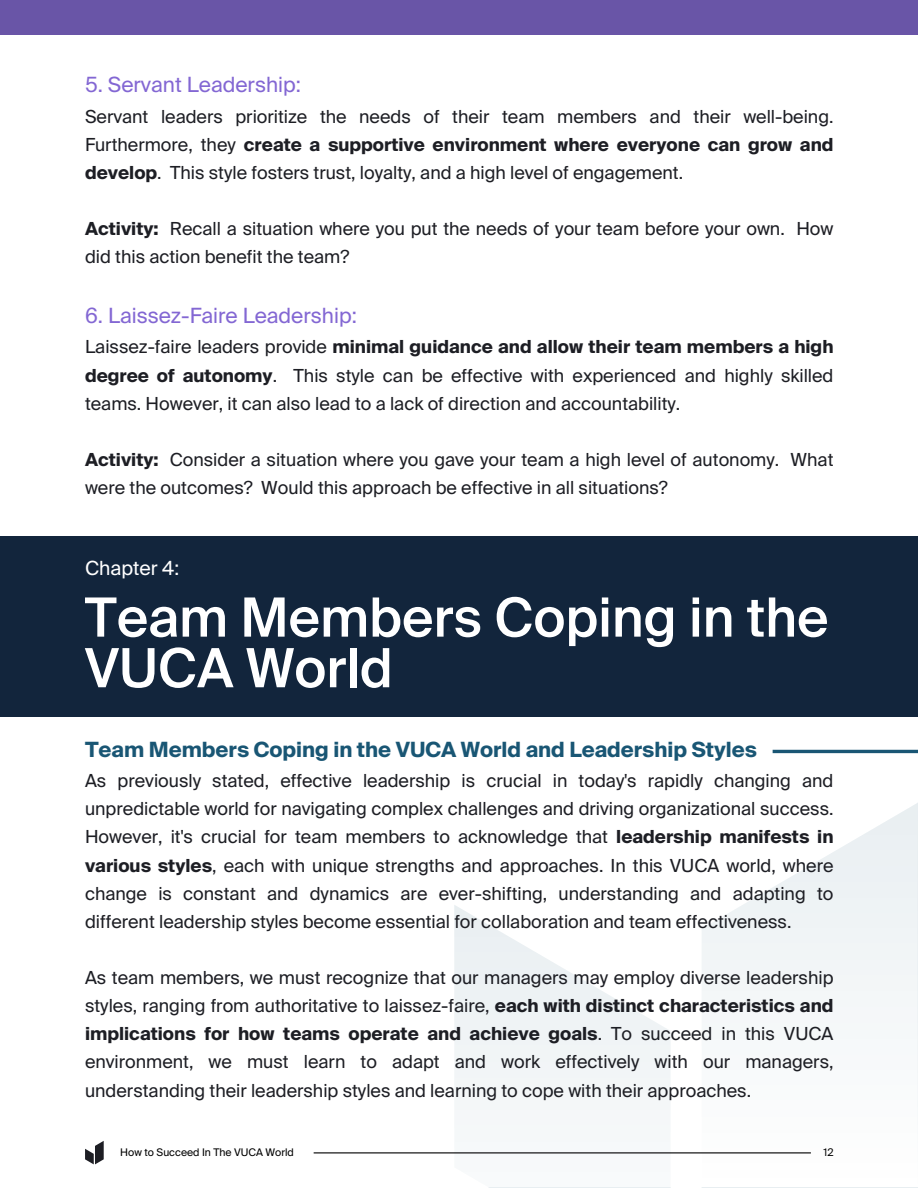
<style>
.page{position:relative;width:918px;height:1188px;background:#fff}
.page>*{position:absolute;margin:0;border:0;box-sizing:border-box;transform-origin:0 0}
.t1{font:500 54px/50.7px "Suisse Intl";color:#fff}
.t2{font:700 21px "Suisse Intl";color:#195674}
.t3{font:21px "Suisse Intl";color:#8367d3}
.t4{font:19.5px "Suisse Intl";color:#fff}
.t5{font:18px/28.2px "Suisse Intl";color:#1d1e24;text-align:justify}
.t6{font:700 18px/28.2px "Suisse Intl";color:#1d1e24}
.t7{font:10.5px "Suisse Intl";color:#000}
.s1{font-weight:700}
.s2{font-weight:400}
</style>
<div class="page">
<svg style="left:454px;top:905px;width:217px;height:283px;fill:#f4f7f8"></svg>
<svg style="left:702px;top:803px;width:216px;height:385px"></svg>
<div style="left:0;top:0;width:918px;height:35px;background:#6955a7"></div>
<div style="left:0;top:537px;width:918px;height:180px;background:#12253c"></div>
<hr style="left:773px;top:750px;width:145px;height:3px;background:#195674">
<svg style="left:85px;top:1141px;width:19px;height:23px"></svg>
<hr style="left:314px;top:1152px;width:497px;height:1px;background:#000">
<h2 class="t3" style="left:85px;top:76px;width:217px">5. Servant Leadership:</h2>
<h2 class="t5" style="left:85px;top:104px;width:750px">Servant leaders prioritize the needs of their team members and their well-being.<br>Furthermore, they <span class="s1">create a supportive environment where everyone can grow and develop</span>. This style fosters trust, loyalty, and a high level of engagement.</h2>
<h1 class="t5" style="left:85px;top:216px;width:750px"><span class="s1">Activity:</span> Recall a situation where you put the needs of your team before your own. How</h1>
<h2 class="t5" style="left:85px;top:244px;width:266px">did this action benefit the team?</h2>
<h2 class="t3" style="left:85px;top:307px;width:273px">6. Laissez-Faire Leadership:</h2>
<h2 class="t6" style="left:85px;top:334px;width:750px"><span class="s2">Laissez-faire leaders provide</span> minimal guidance and allow their team members a high degree of autonomy<span class="s2">.</span></h2>
<h2 class="t5" style="left:85px;top:363px;width:750px;text-indent:209px">This style can be effective with experienced and highly skilled teams. However, it can also lead to a lack of direction and accountability.</h2>
<h2 class="t5" style="left:85px;top:447px;width:696px"><span class="s1">Activity:</span> Consider a situation where you gave your team a high level of autonomy.</h2>
<p class="t5" style="left:791px;top:447px;width:44px">What</p>
<p class="t5" style="left:85px;top:475px;width:584px">were the outcomes? Would this approach be effective in all situations?</p>
<h2 class="t4" style="left:85px;top:560px;width:96px">Chapter 4:</h2>
<h2 class="t1" style="left:85px;top:596px;width:745px">Team Members Coping in the<br>VUCA World</h2>
<h2 class="t2" style="left:85px;top:741px;width:674px">Team Members Coping in the VUCA World and Leadership Styles</h2>
<h2 class="t5" style="left:85px;top:768px;width:750px">As previously stated, effective leadership is crucial in today's rapidly changing and unpredictable world for navigating complex challenges and driving organizational success.<br>However, it's crucial for team members to acknowledge that <span class="s1">leadership manifests in various styles</span>, each with unique strengths and approaches. In this VUCA world, where change is constant and dynamics are ever-shifting, understanding and adapting to different leadership styles become essential for collaboration and team effectiveness.</h2>
<h2 class="t5" style="left:85px;top:965px;width:750px">As team members, we must recognize that our managers may employ diverse leadership styles, ranging from authoritative to laissez-faire, <span class="s1">each with distinct characteristics and implications for how teams operate and achieve goals</span>. To succeed in this VUCA environment, we must learn to adapt and work effectively with our managers, understanding their leadership styles and learning to cope with their approaches.</h2>
<p class="t7" style="left:120px;top:1148px;width:175px">How to Succeed In The VUCA World</p>
<p class="t7" style="left:823px;top:1148px;width:12px">12</p>
</div>
